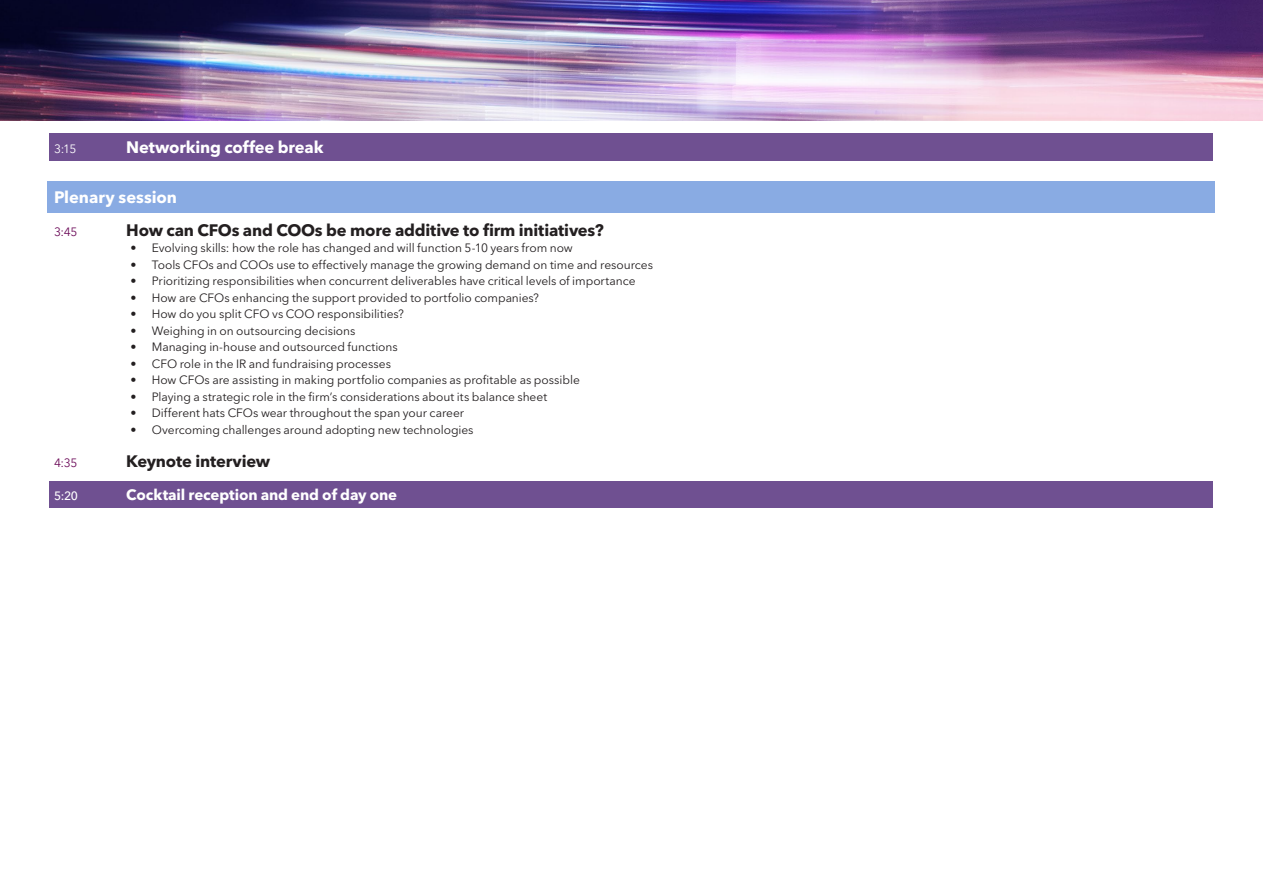
<style>
.page{position:relative;width:1263px;height:893px;background:#fff}
.page>*{position:absolute;margin:0;border:0;box-sizing:border-box;transform-origin:0 0}
.Session_title__no_sp{font:700 16.5px "Avenir Next LT Pro";letter-spacing:-.015em;color:#231f20}
.Refreshment{font:700 16.5px "Avenir Next LT Pro";letter-spacing:-.01em;color:#fff}
.Session_title{font:700 16.5px "Avenir Next LT Pro";letter-spacing:-.01em;color:#231f20}
.Steams_section{font:700 16.5px "Avenir Next LT Pro";color:#fff}
.Refreshment-2{font:700 15px "Avenir Next LT Pro";letter-spacing:-.01em;color:#fff}
.t1{font:12px "Avenir Next LT Pro";letter-spacing:-.005em;color:#231f20}
.Refreshment-3{font:12px "Avenir Next LT Pro";color:#fff}
.Session_title__no_sp-2{font:12px "Avenir Next LT Pro";color:#6d0d5a}
.Session_title-2{font:12px "Avenir Next LT Pro";color:#6d0d5a}
.Refreshment-4{font:500 12px "Avenir Next LT Pro";color:#fff}
</style>
<div class="page">
<img style="left:0;top:0;width:1263px;height:120px">
<div style="left:50px;top:133px;width:1163px;height:28px;background:#6f5091"></div>
<div style="left:48px;top:182px;width:1167px;height:31px;background:#89abe3"></div>
<div style="left:50px;top:481px;width:1163px;height:26px;background:#6f5091"></div>
<p class="Refreshment-3" style="left:54px;top:142px;width:24px">3:15</p>
<p class="Refreshment" style="left:126px;top:137px;width:199px">Networking coffee break</p>
<p class="Steams_section" style="left:54px;top:187px;width:125px">Plenary session</p>
<p class="Session_title__no_sp-2" style="left:54px;top:224px;width:25px">3:45</p>
<p class="Session_title__no_sp" style="left:126px;top:220px;width:479px">How can CFOs and COOs be more additive to firm initiatives?</p>
<p class="t1" style="left:131px;top:241px;width:444px">• Evolving skills: how the role has changed and will function 5-10 years from now</p>
<p class="t1" style="left:131px;top:257px;width:524px">• Tools CFOs and COOs use to effectively manage the growing demand on time and resources</p>
<p class="t1" style="left:131px;top:274px;width:506px">• Prioritizing responsibilities when concurrent deliverables have critical levels of importance</p>
<p class="t1" style="left:131px;top:290px;width:410px">• How are CFOs enhancing the support provided to portfolio companies?</p>
<p class="t1" style="left:131px;top:307px;width:275px">• How do you split CFO vs COO responsibilities?</p>
<p class="t1" style="left:131px;top:323px;width:226px">• Weighing in on outsourcing decisions</p>
<p class="t1" style="left:131px;top:340px;width:269px">• Managing in-house and outsourced functions</p>
<p class="t1" style="left:131px;top:356px;width:262px">• CFO role in the IR and fundraising processes</p>
<p class="t1" style="left:131px;top:373px;width:451px">• How CFOs are assisting in making portfolio companies as profitable as possible</p>
<p class="t1" style="left:131px;top:389px;width:418px">• Playing a strategic role in the firm’s considerations about its balance sheet</p>
<p class="t1" style="left:131px;top:406px;width:335px">• Different hats CFOs wear throughout the span your career</p>
<p class="t1" style="left:131px;top:422px;width:345px">• Overcoming challenges around adopting new technologies</p>
<p class="Session_title-2" style="left:54px;top:455px;width:25px">4:35</p>
<p class="Session_title" style="left:126px;top:451px;width:145px">Keynote interview</p>
<p class="Refreshment-4" style="left:54px;top:488px;width:26px">5:20</p>
<p class="Refreshment-2" style="left:126px;top:485px;width:272px">Cocktail reception and end of day one</p>
</div>
